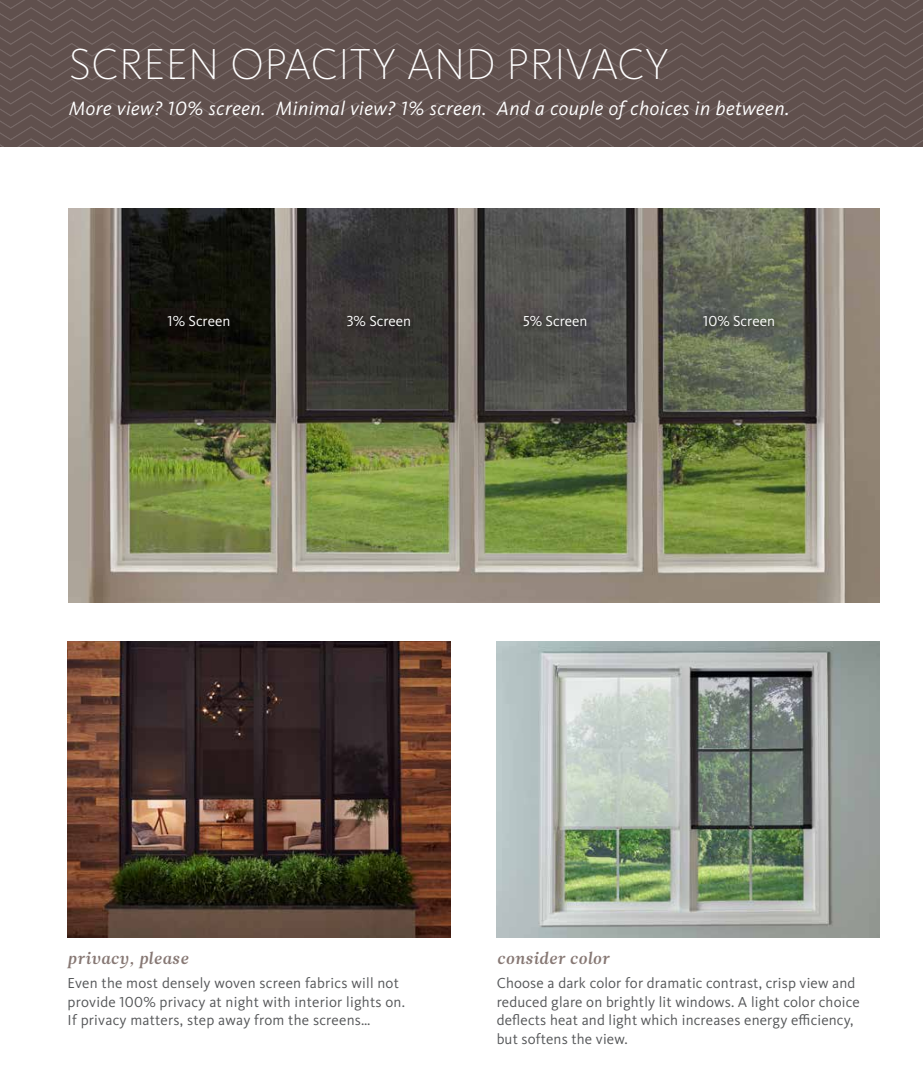
<style>
.page{position:relative;width:923px;height:1080px;background:#fff}
.page>*{position:absolute;margin:0;border:0;box-sizing:border-box;transform-origin:0 0}
.t1{font:200 45px "Kievit OT";letter-spacing:.01em;color:#fff}
.t2{font:italic 20px "Kievit OT";letter-spacing:.025em;color:#fff}
.t3{font:16.25px "Leitura News Italic 3";letter-spacing:.02em;color:#877874}
.t4{font:15px/18.8px "Kievit OT";letter-spacing:.01em;color:#555759}
.t5{font:15px "Kievit OT";color:#fff}
</style>
<div class="page">
<svg style="left:0;top:0;width:922px;height:146px;background:#62524f"></svg>
<img style="left:69px;top:209px;width:810px;height:393px">
<div style="left:163px;top:311px;width:75px;height:23px;background:#100e0a"></div>
<div style="left:343px;top:311px;width:76px;height:23px;background:#34302f"></div>
<div style="left:519px;top:310px;width:75px;height:24px;background:#000;opacity:.75"></div>
<div style="left:699px;top:311px;width:83px;height:23px;background:#000;opacity:.75"></div>
<img style="left:496px;top:641px;width:383px;height:297px">
<img style="left:68px;top:641px;width:382px;height:297px">
<h1 class="t1" style="left:69px;top:37px;width:601px">SCREEN OPACITY AND PRIVACY</h1>
<h2 class="t2" style="left:69px;top:97px;width:722px">More view? 10% screen. Minimal view? 1% screen. And a couple of choices in between.</h2>
<p class="t5" style="left:168px;top:312px;width:64px">1% Screen</p>
<p class="t5" style="left:347px;top:312px;width:66px">3% Screen</p>
<p class="t5" style="left:523px;top:312px;width:66px">5% Screen</p>
<p class="t5" style="left:703px;top:312px;width:73px">10% Screen</p>
<p class="t3" style="left:68px;top:948px;width:122px">privacy, please</p>
<p class="t4" style="left:68px;top:973px;width:339px">Even the most densely woven screen fabrics will not provide 100% privacy at night with interior lights on.<br>If privacy matters, step away from the screens…</p>
<p class="t3" style="left:496px;top:948px;width:114px">consider color</p>
<p class="t4" style="left:496px;top:973px;width:364px">Choose a dark color for dramatic contrast, crisp view and reduced glare on brightly lit windows. A light color choice deflects heat and light which increases energy efficiency, but softens the view.</p>
</div>
